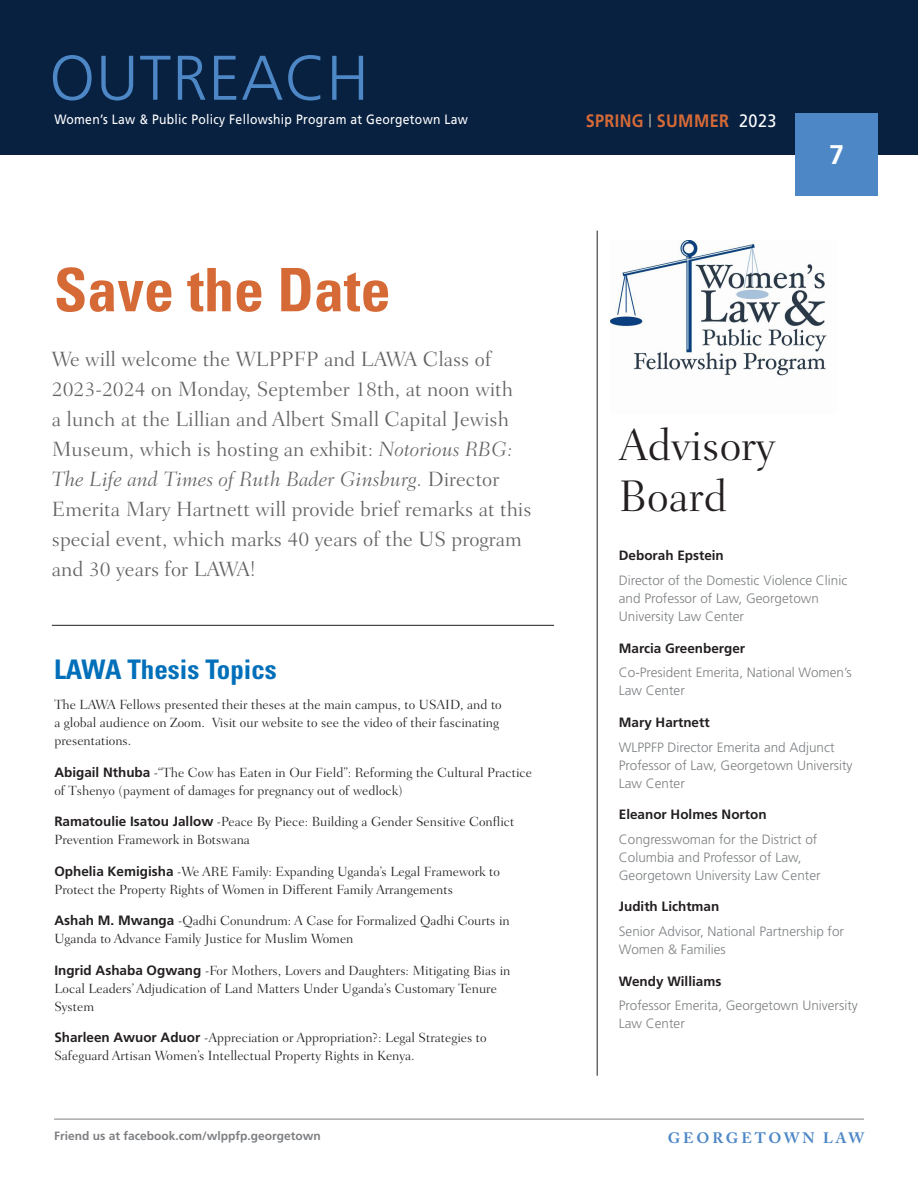
<style>
.page{position:relative;width:918px;height:1188px;background:#fff}
.page>*{position:absolute;margin:0;border:0;box-sizing:border-box;transform-origin:0 0}
.t1{font:300 63px "Frutiger LT Std";letter-spacing:.02em;color:#4d87c6}
.body_text{font:700 condensed 60px "Univers LT Std";color:#d56a37}
.t2{font:300 45px/51px "Fairfield LT Std";color:#231f20}
.body_text-2{font:700 condensed 27px "Univers LT Std";color:#006fba}
.t3{font:700 27px "Frutiger LT Std";color:#fff}
.body_text-3{font:300 21px/30px "Fairfield LT Std";color:#636366}
.t4{font:700 18px "Frutiger LT Std";letter-spacing:.025em;color:#d56a37;scale:.9 1}
.t5{font:700 15px "Adobe Caslon Pro";letter-spacing:.19em;color:#4d87c6}
.body_text-4{font:300 13.5px/18px "Fairfield LT Std";color:#231f20}
.notes{font:300 13.5px/18px "Frutiger LT Std";color:#7e8083}
.notes_subhead{font:700 13.5px "Frutiger LT Std";color:#231f20}
.t6{font:13.5px "Frutiger LT Std";letter-spacing:.025em;color:#fff;scale:.9 1}
.t7{font:700 12px "Frutiger LT Std";color:#7e8083}
.s1{font-style:italic}
.s2{font-family:"Frutiger LT Std";font-weight:700}
.s3{font-weight:400;color:#fff}
</style>
<div class="page">
<div style="left:0;top:0;width:918px;height:155px;background:#082141"></div>
<div style="left:796px;top:113px;width:82px;height:82px;background:#4d87c6"></div>
<hr style="left:54px;top:1119px;width:810px;height:1px;background:#7e8083">
<img style="left:610px;top:241px;width:217px;height:135px">
<hr style="left:597px;top:231px;width:1px;height:845px;background:#231f20">
<hr style="left:52px;top:625px;width:502px;height:1px;background:#231f20">
<h1 class="t1" style="left:50px;top:42px;width:321px">OUTREACH</h1>
<p class="t6" style="left:54px;top:111px;width:461px">Women’s Law &amp; Public Policy Fellowship Program at Georgetown Law</p>
<p class="body_text" style="left:54px;top:253px;width:338px">Save the Date</p>
<p class="body_text-3" style="left:52px;top:344px;width:481px">We will welcome the WLPPFP and LAWA Class of 2023-2024 on Monday, September 18th, at noon with<br>a lunch at the Lillian and Albert Small Capital Jewish Museum, which is hosting an exhibit: <span class="s1">Notorious RBG:<br>The Life and Times of Ruth Bader Ginsburg.</span> Director Emerita Mary Hartnett will provide brief remarks at this special event, which marks 40 years of the US program and 30 years for LAWA!</p>
<p class="body_text-2" style="left:54px;top:653px;width:224px">LAWA Thesis Topics</p>
<p class="body_text-4" style="left:54px;top:696px;width:449px">The LAWA Fellows presented their theses at the main campus, to USAID, and to a global audience on Zoom. Visit our website to see the video of their fascinating presentations.</p>
<p class="body_text-4" style="left:54px;top:763px;width:479px"><span class="s2">Abigail Nthuba</span> -“The Cow has Eaten in Our Field”: Reforming the Cultural Practice of Tshenyo (payment of damages for pregnancy out of wedlock)</p>
<p class="body_text-4" style="left:54px;top:813px;width:462px"><span class="s2">Ramatoulie Isatou Jallow</span> -Peace By Piece: Building a Gender Sensitive Conflict<br>Prevention Framework in Botswana</p>
<p class="body_text-4" style="left:54px;top:862px;width:447px"><span class="s2">Ophelia Kemigisha</span> -We ARE Family: Expanding Uganda’s Legal Framework to<br>Protect the Property Rights of Women in Different Family Arrangements</p>
<p class="body_text-4" style="left:54px;top:912px;width:457px"><span class="s2">Ashah M. Mwanga</span> -Qadhi Conundrum: A Case for Formalized Qadhi Courts in<br>Uganda to Advance Family Justice for Muslim Women</p>
<p class="body_text-4" style="left:54px;top:961px;width:458px"><span class="s2">Ingrid Ashaba Ogwang</span> -For Mothers, Lovers and Daughters: Mitigating Bias in<br>Local Leaders’ Adjudication of Land Matters Under Uganda’s Customary Tenure<br>System</p>
<p class="body_text-4" style="left:54px;top:1029px;width:434px"><span class="s2">Sharleen Awuor Aduor</span> -Appreciation or Appropriation?: Legal Strategies to<br>Safeguard Artisan Women’s Intellectual Property Rights in Kenya.</p>
<p class="t7" style="left:54px;top:1128px;width:268px">Friend us at facebook.com/wlppfp.georgetown</p>
<h3 class="t4" style="left:586px;top:110px;width:213px">SPRING <sup>|</sup> SUMMER <span class="s3">2023</span></h3>
<h3 class="t3" style="left:829px;top:138px;width:17px">7</h3>
<p class="t2" style="left:619px;top:420px;width:158px">Advisory<br>Board</p>
<p class="notes_subhead" style="left:619px;top:548px;width:107px">Deborah Epstein</p>
<p class="notes" style="left:619px;top:572px;width:230px">Director of the Domestic Violence Clinic and Professor of Law, Georgetown<br>University Law Center</p>
<p class="notes_subhead" style="left:619px;top:640px;width:128px">Marcia Greenberger</p>
<p class="notes" style="left:619px;top:664px;width:234px">Co-President Emerita, National Women’s<br>Law Center</p>
<p class="notes_subhead" style="left:619px;top:714px;width:92px">Mary Hartnett</p>
<p class="notes" style="left:619px;top:738px;width:235px">WLPPFP Director Emerita and Adjunct<br>Professor of Law, Georgetown University<br>Law Center</p>
<p class="notes_subhead" style="left:619px;top:807px;width:149px">Eleanor Holmes Norton</p>
<p class="notes" style="left:619px;top:830px;width:203px">Congresswoman for the District of<br>Columbia and Professor of Law,<br>Georgetown University Law Center</p>
<p class="notes_subhead" style="left:619px;top:899px;width:102px">Judith Lichtman</p>
<p class="notes" style="left:619px;top:923px;width:227px">Senior Advisor, National Partnership for<br>Women &amp; Families</p>
<p class="notes_subhead" style="left:619px;top:973px;width:104px">Wendy Williams</p>
<p class="notes" style="left:619px;top:997px;width:241px">Professor Emerita, Georgetown University<br>Law Center</p>
<p class="t5" style="left:668px;top:1129px;width:198px">GEORGETOWN LAW</p>
</div>
